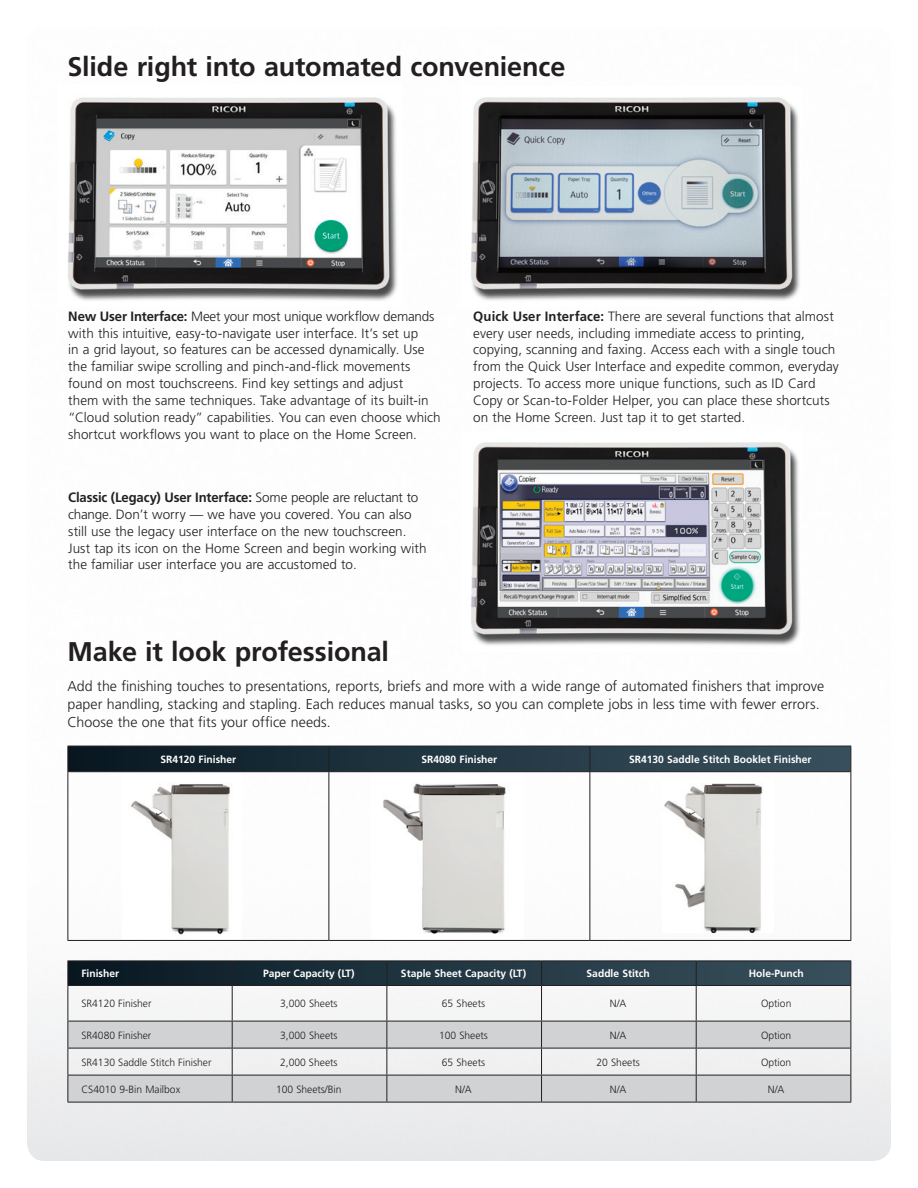
<style>
.page{position:relative;width:918px;height:1188px;background:#fff}
.page>*{position:absolute;margin:0;border:0;box-sizing:border-box;transform-origin:0 0}
.t1{font:700 27px "Frutiger LT Std";letter-spacing:-.005em;color:#231f20}
.t2{font:300 14.25px/18px "Frutiger LT Std";color:#231f20}
.t3{font:300 13.5px/16.8px "Frutiger LT Std";color:#231f20}
.t4{font:300 10.5px "Frutiger LT Std";color:#231f20}
.t5{font:700 10.5px "Frutiger LT Std";color:#fff}
.s1{font-weight:700}
</style>
<div class="page">
<img style="left:27px;top:745px;width:864px;height:416px">
<img style="left:68px;top:97px;width:329px;height:204px">
<img style="left:471px;top:97px;width:329px;height:204px">
<svg style="left:69px;top:1022px;width:781px;height:80px;fill:#d1d2d4"></svg>
<svg style="left:68px;top:961px;width:783px;height:24px;background:#203440"></svg>
<hr style="left:68px;top:985px;width:164px;height:1px;background:#231f20">
<hr style="left:68px;top:986px;width:1px;height:35px;background:#231f20">
<hr style="left:232px;top:985px;width:155px;height:1px;background:#231f20">
<hr style="left:232px;top:986px;width:1px;height:35px;background:#231f20">
<hr style="left:387px;top:985px;width:155px;height:1px;background:#231f20">
<hr style="left:386px;top:986px;width:1px;height:35px;background:#231f20">
<hr style="left:542px;top:985px;width:154px;height:1px;background:#231f20">
<hr style="left:541px;top:986px;width:1px;height:35px;background:#231f20">
<hr style="left:696px;top:985px;width:155px;height:1px;background:#231f20">
<hr style="left:696px;top:986px;width:1px;height:35px;background:#231f20">
<hr style="left:850px;top:986px;width:1px;height:35px;background:#231f20">
<hr style="left:68px;top:1021px;width:164px;height:1px;background:#231f20">
<hr style="left:232px;top:1021px;width:155px;height:1px;background:#231f20">
<hr style="left:387px;top:1021px;width:155px;height:1px;background:#231f20">
<hr style="left:542px;top:1021px;width:154px;height:1px;background:#231f20">
<hr style="left:696px;top:1021px;width:155px;height:1px;background:#231f20">
<hr style="left:68px;top:1048px;width:164px;height:1px;background:#231f20">
<hr style="left:232px;top:1048px;width:155px;height:1px;background:#231f20">
<hr style="left:387px;top:1048px;width:155px;height:1px;background:#231f20">
<hr style="left:542px;top:1048px;width:154px;height:1px;background:#231f20">
<hr style="left:696px;top:1048px;width:155px;height:1px;background:#231f20">
<hr style="left:68px;top:1075px;width:164px;height:1px;background:#231f20">
<svg style="left:68px;top:1021px;width:1px;height:81px"></svg>
<hr style="left:232px;top:1075px;width:155px;height:1px;background:#231f20">
<svg style="left:232px;top:1021px;width:1px;height:81px"></svg>
<hr style="left:387px;top:1075px;width:155px;height:1px;background:#231f20">
<svg style="left:386px;top:1021px;width:1px;height:81px"></svg>
<hr style="left:542px;top:1075px;width:154px;height:1px;background:#231f20">
<svg style="left:541px;top:1021px;width:1px;height:81px"></svg>
<hr style="left:696px;top:1075px;width:155px;height:1px;background:#231f20">
<svg style="left:696px;top:1021px;width:1px;height:81px"></svg>
<svg style="left:850px;top:1021px;width:1px;height:81px"></svg>
<hr style="left:68px;top:1102px;width:164px;height:1px;background:#231f20">
<hr style="left:232px;top:1102px;width:155px;height:1px;background:#231f20">
<hr style="left:387px;top:1102px;width:155px;height:1px;background:#231f20">
<hr style="left:542px;top:1102px;width:154px;height:1px;background:#231f20">
<hr style="left:696px;top:1102px;width:155px;height:1px;background:#231f20">
<svg style="left:68px;top:746px;width:783px;height:25px;background:#213540"></svg>
<hr style="left:68px;top:771px;width:261px;height:1px;background:#231f20">
<hr style="left:329px;top:771px;width:261px;height:1px;background:#231f20">
<hr style="left:590px;top:771px;width:261px;height:1px;background:#231f20">
<hr style="left:68px;top:772px;width:1px;height:168px;background:#231f20">
<hr style="left:328px;top:772px;width:1px;height:168px;background:#231f20">
<hr style="left:590px;top:772px;width:1px;height:168px;background:#231f20">
<hr style="left:850px;top:772px;width:1px;height:168px;background:#231f20">
<hr style="left:68px;top:940px;width:261px;height:1px;background:#231f20">
<hr style="left:329px;top:940px;width:261px;height:1px;background:#231f20">
<hr style="left:590px;top:940px;width:261px;height:1px;background:#231f20">
<img style="left:372px;top:773px;width:152px;height:166px">
<img style="left:662px;top:779px;width:112px;height:154px">
<img style="left:123px;top:773px;width:118px;height:166px">
<img style="left:471px;top:442px;width:329px;height:204px">
<h1 class="t1" style="left:68px;top:51px;width:499px">Slide right into automated convenience</h1>
<p class="t3" style="left:68px;top:308px;width:374px"><span class="s1">New User Interface:</span> Meet your most unique workflow demands with this intuitive, easy-to-navigate user interface. It’s set up<br>in a grid layout, so features can be accessed dynamically. Use the familiar swipe scrolling and pinch-and-flick movements found on most touchscreens. Find key settings and adjust<br>them with the same techniques. Take advantage of its built-in “Cloud solution ready” capabilities. You can even choose which shortcut workflows you want to place on the Home Screen.</p>
<p class="t3" style="left:473px;top:308px;width:367px"><span class="s1">Quick User Interface:</span> There are several functions that almost every user needs, including immediate access to printing, copying, scanning and faxing. Access each with a single touch from the Quick User Interface and expedite common, everyday projects. To access more unique functions, such as ID Card Copy or Scan-to-Folder Helper, you can place these shortcuts on the Home Screen. Just tap it to get started.</p>
<p class="t3" style="left:68px;top:489px;width:360px"><span class="s1">Classic (Legacy) User Interface:</span> Some people are reluctant to change. Don’t worry — we have you covered. You can also still use the legacy user interface on the new touchscreen.<br>Just tap its icon on the Home Screen and begin working with the familiar user interface you are accustomed to.</p>
<h1 class="t1" style="left:68px;top:636px;width:323px">Make it look professional</h1>
<p class="t2" style="left:68px;top:677px;width:758px">Add the finishing touches to presentations, reports, briefs and more with a wide range of automated finishers that improve paper handling, stacking and stapling. Each reduces manual tasks, so you can complete jobs in less time with fewer errors.<br>Choose the one that fits your office needs.</p>
<p class="t5" style="left:160px;top:753px;width:77px">SR4120 Finisher</p>
<p class="t5" style="left:421px;top:753px;width:77px">SR4080 Finisher</p>
<p class="t5" style="left:629px;top:753px;width:184px">SR4130 Saddle Stitch Booklet Finisher</p>
<p class="t5" style="left:81px;top:967px;width:39px">Finisher</p>
<p class="t5" style="left:263px;top:967px;width:93px">Paper Capacity (LT)</p>
<p class="t5" style="left:401px;top:967px;width:127px">Staple Sheet Capacity (LT)</p>
<p class="t5" style="left:587px;top:967px;width:65px">Saddle Stitch</p>
<p class="t5" style="left:749px;top:967px;width:56px">Hole-Punch</p>
<p class="t4" style="left:81px;top:998px;width:72px">SR4120 Finisher</p>
<p class="t4" style="left:280px;top:998px;width:59px">3,000 Sheets</p>
<p class="t4" style="left:442px;top:998px;width:45px">65 Sheets</p>
<p class="t4" style="left:610px;top:998px;width:18px">N/A</p>
<p class="t4" style="left:761px;top:998px;width:32px">Option</p>
<p class="t4" style="left:81px;top:1029px;width:72px">SR4080 Finisher</p>
<p class="t4" style="left:280px;top:1029px;width:59px">3,000 Sheets</p>
<p class="t4" style="left:439px;top:1029px;width:50px">100 Sheets</p>
<p class="t4" style="left:610px;top:1029px;width:18px">N/A</p>
<p class="t4" style="left:761px;top:1029px;width:32px">Option</p>
<p class="t4" style="left:81px;top:1056px;width:132px">SR4130 Saddle Stitch Finisher</p>
<p class="t4" style="left:280px;top:1056px;width:59px">2,000 Sheets</p>
<p class="t4" style="left:442px;top:1056px;width:45px">65 Sheets</p>
<p class="t4" style="left:597px;top:1056px;width:45px">20 Sheets</p>
<p class="t4" style="left:761px;top:1056px;width:32px">Option</p>
<p class="t4" style="left:81px;top:1083px;width:100px">CS4010 9-Bin Mailbox</p>
<p class="t4" style="left:276px;top:1083px;width:67px">100 Sheets/Bin</p>
<p class="t4" style="left:455px;top:1083px;width:18px">N/A</p>
<p class="t4" style="left:610px;top:1083px;width:18px">N/A</p>
<p class="t4" style="left:768px;top:1083px;width:18px">N/A</p>
</div>
